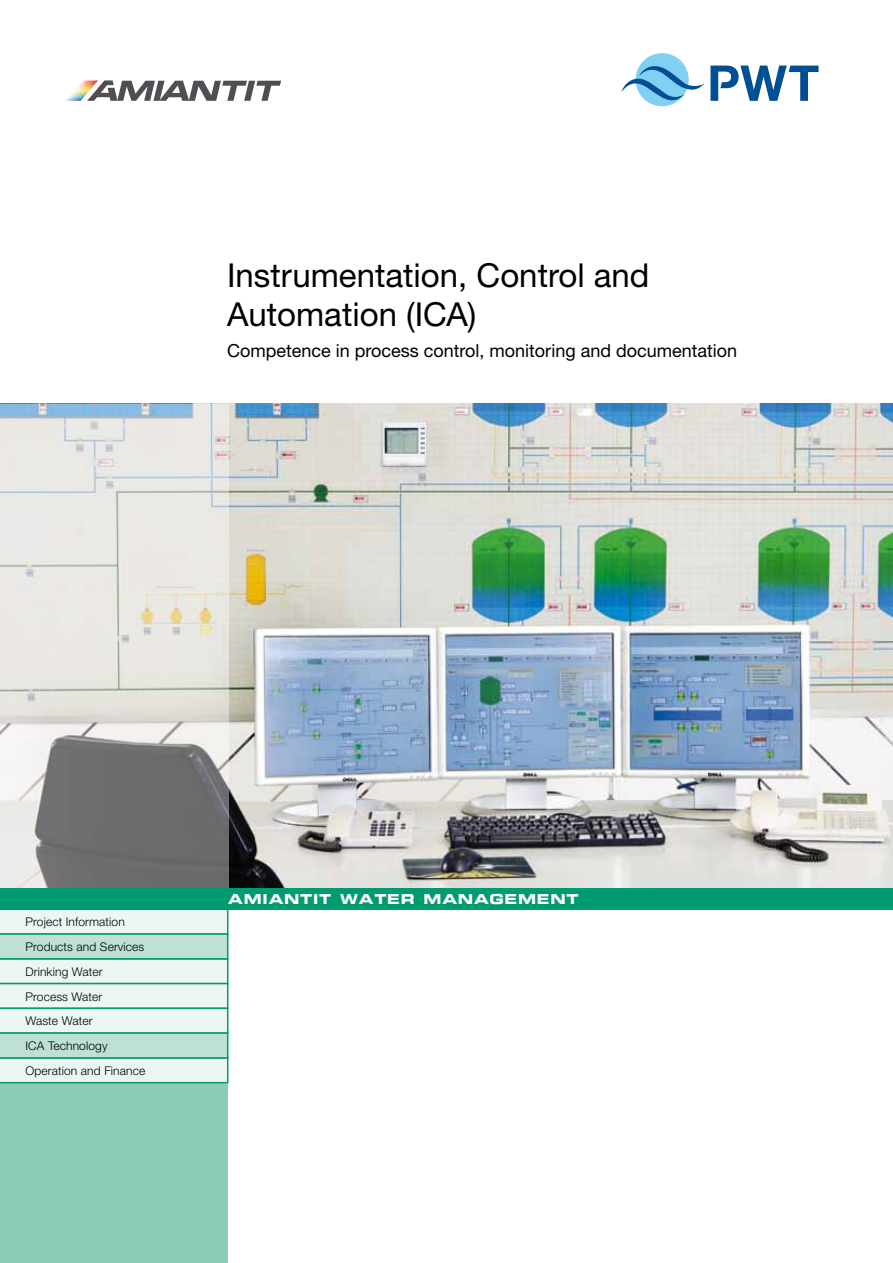
<style>
.page{position:relative;width:893px;height:1263px;background:#fff}
.page>*{position:absolute;margin:0;border:0;box-sizing:border-box;transform-origin:0 0}
.t1{font:33px/39px "Helvetica Neue CE";color:#000}
.t2{font:18px "Helvetica Neue CE";color:#000}
.t3{font:13.5px "Eurostile Bold Extended Two";letter-spacing:.06em;color:#fff}
.t4{font:300 12px/24.9px "Helvetica Neue";letter-spacing:.01em;color:#000}
</style>
<div class="page">
<img style="left:229px;top:404px;width:664px;height:485px">
<div style="left:0;top:1059px;width:228px;height:204px;background:#8bcab4"></div>
<div style="left:636px;top:53px;width:53px;height:53px;background:#81d0f4;border-radius:50%"></div>
<svg style="left:710px;top:66px;width:108px;height:35px"></svg>
<svg style="left:621px;top:66px;width:83px;height:34px"></svg>
<svg style="left:87px;top:80px;width:194px;height:21px"></svg>
<img style="left:65px;top:81px;width:33px;height:20px">
<svg style="left:0;top:910px;width:228px;height:173px;background:#cfeae1"></svg>
<svg style="left:0;top:404px;width:229px;height:485px;background:#c7c8c5"></svg>
<div style="left:0;top:889px;width:893px;height:21px;background:#009b70"></div>
<h1 class="t1" style="left:227px;top:256px;width:424px">Instrumentation, Control and<br>Automation (ICA)</h1>
<h2 class="t2" style="left:227px;top:339px;width:512px">Competence in process control, monitoring and documentation</h2>
<p class="t4" style="left:26px;top:909px;width:121px">Project Information<br>Products and Services<br>Drinking Water<br>Process Water<br>Waste Water<br>ICA Technology<br>Operation and Finance</p>
<p class="t3" style="left:228px;top:889px;width:352px">AMIANTIT WATER MANAGEMENT</p>
</div>
